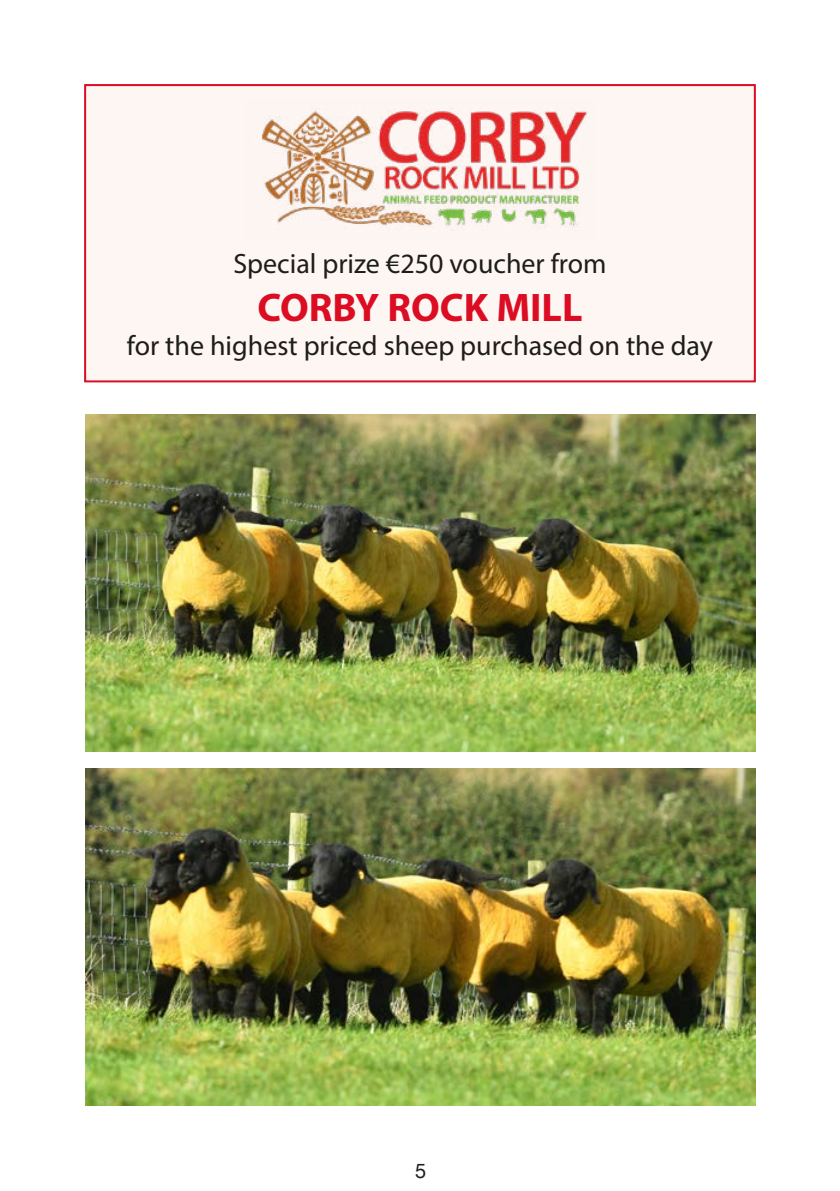
<style>
.page{position:relative;width:840px;height:1191px;background:#fff}
.page>*{position:absolute;margin:0;border:0;box-sizing:border-box;transform-origin:0 0}
.t1{font:700 40px "Myriad Pro";color:#dc0c23}
.t2{font:28px "Myriad Pro";color:#1d1d1b}
.t3{font:20px "Helvetica Neue";color:#1d1d1b}
</style>
<div class="page">
<div style="left:84px;top:84px;width:671px;height:298px;background:#fef6f3;border:2px solid #dc0c23"></div>
<img style="left:85px;top:414px;width:670px;height:337px">
<img style="left:85px;top:769px;width:670px;height:337px">
<img style="left:262px;top:108px;width:326px;height:123px">
<p class="t2" style="left:233px;top:246px;width:374px">Special prize €250 voucher from</p>
<h1 class="t1" style="left:257px;top:281px;width:326px">CORBY ROCK MILL</h1>
<p class="t2" style="left:127px;top:328px;width:587px">for the highest priced sheep purchased on the day</p>
<p class="t3" style="left:415px;top:1156px;width:13px">5</p>
</div>
